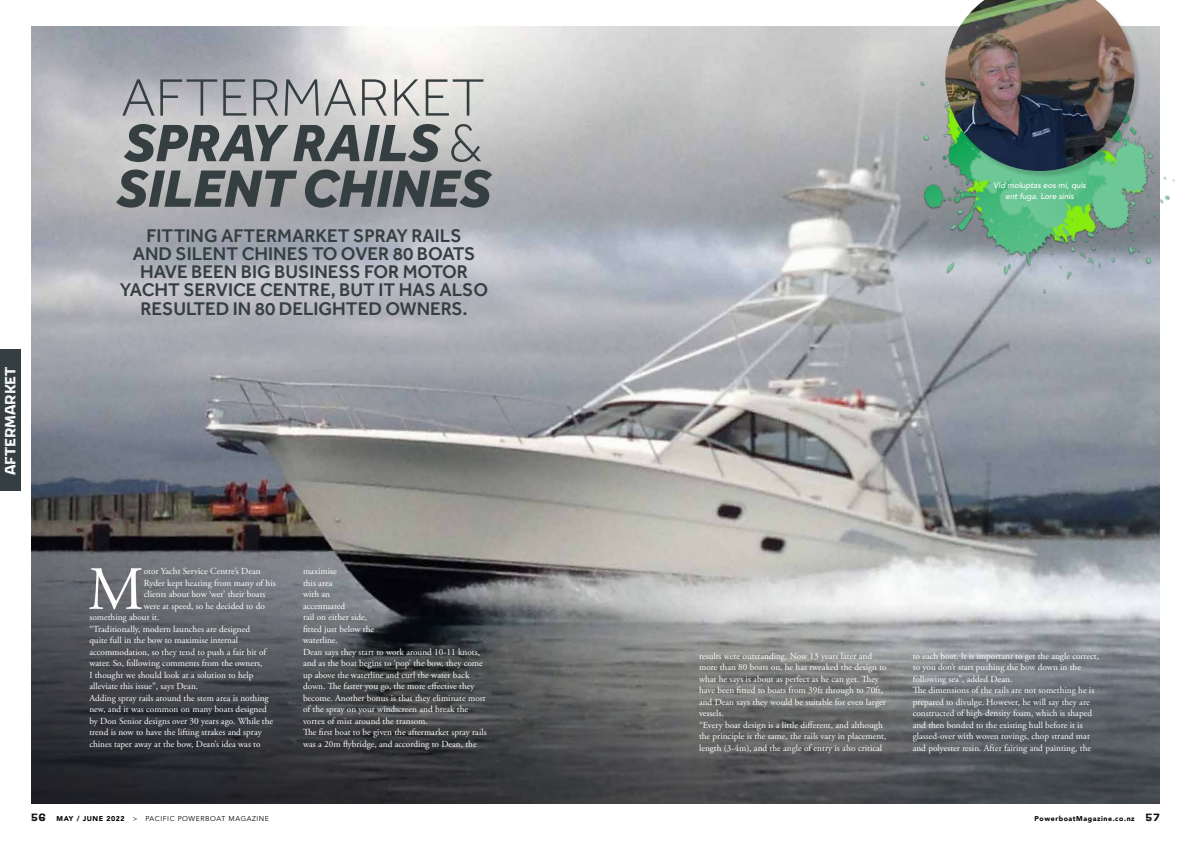
<style>
.page{position:relative;width:1191px;height:842px;background:#fff}
.page>*{position:absolute;margin:0;border:0;box-sizing:border-box;transform-origin:0 0}
.t1{font:61.3px "Adobe Garamond Pro";color:#fff}
.t2{font:italic 800 54.3px/45.6px "Effra";color:#353f41}
.t3{font:500 18.9px/18.3px "Effra";color:#353f41;text-align:center}
.t4{font:700 15.4px "Scarlet Wood";color:#fff}
.t5{font:700 11px "Scarlet Wood";color:#000}
.t6{font:9.2px/11.5px "Adobe Garamond Pro";color:#fff}
.t7{font:italic 500 8px/11px "Avenir";color:#fff;text-align:center}
.t8{font:7px "Avenir";letter-spacing:.08em;color:#000}
.t9{font:900 7px "Avenir";letter-spacing:.08em;color:#000}
.s1{font-weight:300;font-style:normal}
.s2{font-weight:900}
.s3{font-family:"Scarlet Wood";font-weight:700;font-size:11px}
</style>
<div class="page">
<img style="left:31px;top:27px;width:1128px;height:561px">
<svg style="left:31px;top:588px;width:1128px;height:216px;background:#606265"></svg>
<div style="left:0;top:349px;width:20px;height:142px;background:#353f41"></div>
<img style="left:855px;top:26px;width:320px;height:319px">
<div style="left:946px;top:0;width:195px;height:178px;background:#000;opacity:.16"></div>
<img style="left:945px;top:0;width:189px;height:171px">
<h3 class="t4" style="left:0;top:475px;width:110px;rotate:-90deg">AFTERMARKET</h3>
<h2 class="t2" style="left:116px;top:73px;width:376px"><span class="s1">AFTERMARKET<br></span>SPRAY RAILS <span class="s1">&amp;<br></span>SILENT CHINES</h2>
<h3 class="t3" style="left:120px;top:226px;width:370px">FITTING AFTERMARKET SPRAY RAILS<br>AND SILENT CHINES TO OVER 80 BOATS HAVE BEEN BIG BUSINESS FOR MOTOR YACHT SERVICE CENTRE, BUT IT HAS ALSO RESULTED IN 80 DELIGHTED OWNERS.</h3>
<p class="t7" style="left:993px;top:179px;width:94px">Vid moluptas eos mi, quis ent fuga. Lore sinis</p>
<h1 class="t1" style="left:88px;top:553px;width:57px">M</h1>
<p class="t6" style="left:144px;top:566px;width:118px">otor Yacht Service Centre’s Dean</p>
<p class="t6" style="left:144px;top:577px;width:133px">Ryder kept hearing from many of his</p>
<p class="t6" style="left:144px;top:589px;width:123px">clients about how ‘wet’ their boats</p>
<p class="t6" style="left:144px;top:600px;width:123px">were at speed, so he decided to do</p>
<p class="t6" style="left:89px;top:612px;width:71px">something about it.</p>
<p class="t6" style="left:89px;top:623px;width:162px">“Traditionally, modern launches are designed</p>
<p class="t6" style="left:89px;top:635px;width:150px">quite full in the bow to maximise internal</p>
<p class="t6" style="left:89px;top:646px;width:178px">accommodation, so they tend to push a fair bit of</p>
<p class="t6" style="left:89px;top:658px;width:175px">water. So, following comments from the owners,</p>
<p class="t6" style="left:89px;top:669px;width:166px">I thought we should look at a solution to help</p>
<p class="t6" style="left:89px;top:681px;width:110px">alleviate this issue”, says Dean.</p>
<p class="t6" style="left:89px;top:692px;width:181px">Adding spray rails around the stem area is nothing</p>
<p class="t6" style="left:89px;top:704px;width:179px">new, and it was common on many boats designed</p>
<p class="t6" style="left:89px;top:715px;width:185px">by Don Senior designs over 30 years ago. While the</p>
<p class="t6" style="left:89px;top:727px;width:174px">trend is now to have the lifting strakes and spray</p>
<p class="t6" style="left:89px;top:738px;width:173px">chines taper away at the bow, Dean’s idea was to</p>
<p class="t6" style="left:303px;top:566px;width:185px">maximise<br>this area<br>with an<br>accentuated<br>rail on either side,<br>fitted just below the<br>waterline.<br>Dean says they start to work around 10-11 knots, and as the boat begins to ‘pop’ the bow, they come up above the waterline and curl the water back down. The faster you go, the more effective they become. Another bonus is that they eliminate most of the spray on your windscreen and break the vortex of mist around the transom.<br>The first boat to be given the aftermarket spray rails was a 20m flybridge, and according to Dean, the</p>
<p class="t6" style="left:699px;top:650px;width:189px">results were outstanding. Now 13 years later and more than 80 boats on, he has tweaked the design to what he says is about as perfect as he can get. They have been fitted to boats from 39ft through to 70ft, and Dean says they would be suitable for even larger vessels.<br>“Every boat design is a little different, and although the principle is the same, the rails vary in placement, length (3-4m), and the angle of entry is also critical</p>
<p class="t6" style="left:912px;top:650px;width:188px">to each boat. It is important to get the angle correct, so you don’t start pushing the bow down in the following sea”, added Dean.<br>The dimensions of the rails are not something he is prepared to divulge. However, he will say they are constructed of high-density foam, which is shaped and then bonded to the existing hull before it is glassed-over with woven rovings, chop strand mat and polyester resin. After fairing and painting, the</p>
<p class="t5" style="left:31px;top:809px;width:16px">56</p>
<p class="t8" style="left:57px;top:814px;width:214px"><span class="s2">MAY / JUNE 2022</span> &gt; PACIFIC POWERBOAT MAGAZINE</p>
<p class="t9" style="left:1034px;top:812px;width:127px">PowerboatMagazine.co.nz <span class="s3">57</span></p>
</div>
